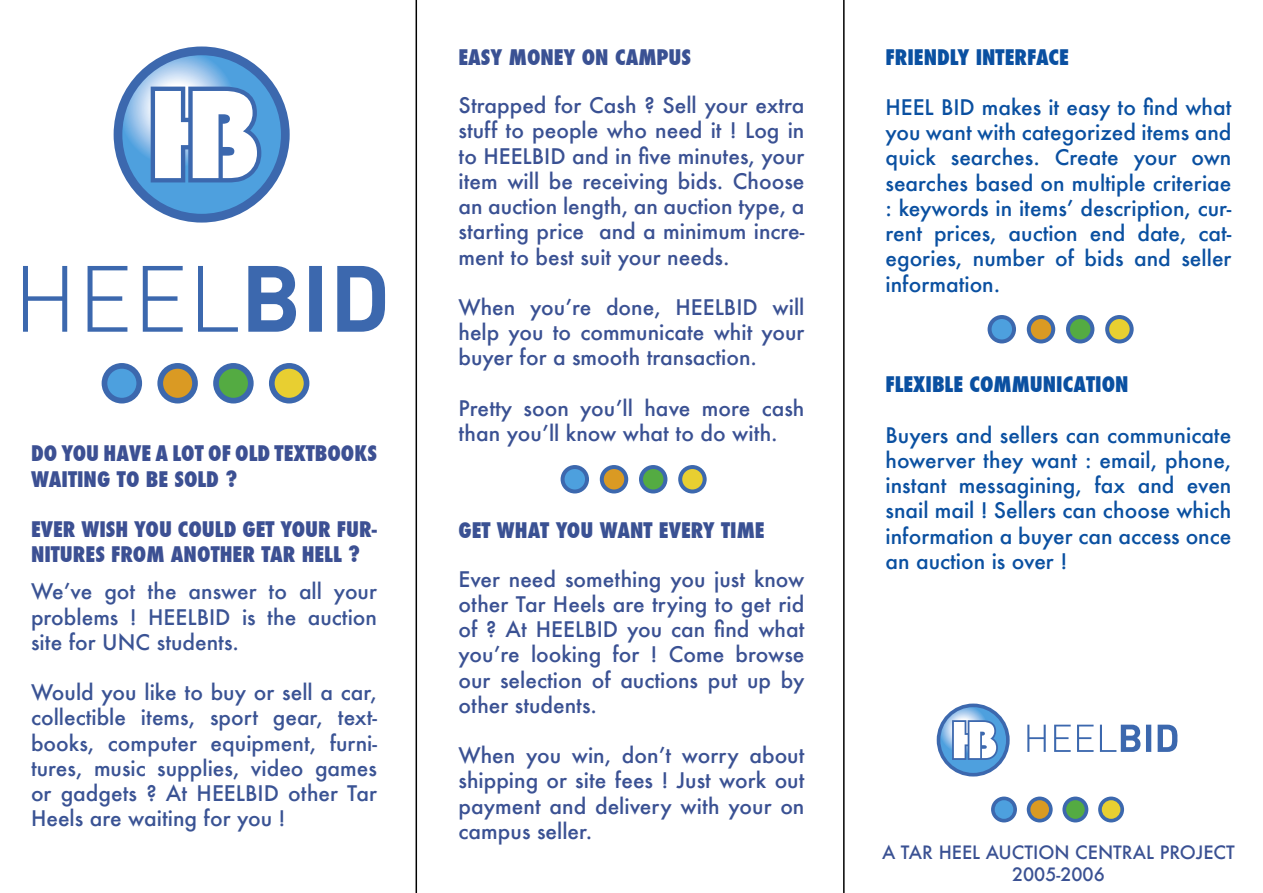
<style>
.page{position:relative;width:1263px;height:893px;background:#fff}
.page>*{position:absolute;margin:0;border:0;box-sizing:border-box;transform-origin:0 0}
.t1{font:500 21px/25.2px "Futura";color:#3a5193;text-align:justify}
.t2{font:500 21px/25.2px "Futura";color:#0a50a1;text-align:justify}
.t3{font:500 21px/25.2px "Futura";color:#3a5394;text-align:justify}
.t4{font:800 condensed 21px/25.2px "Futura";color:#3c5093}
.t5{font:800 condensed 21px "Futura";color:#3a5193}
.t6{font:800 condensed 21px "Futura";color:#0a50a1}
.t7{font:500 18px "Futura";color:#3a5193}
</style>
<div class="page">
<svg style="left:114px;top:47px;width:176px;height:176px"></svg>
<svg style="left:23px;top:266px;width:44px;height:66px"></svg>
<svg style="left:88px;top:266px;width:39px;height:66px"></svg>
<svg style="left:143px;top:266px;width:40px;height:66px"></svg>
<svg style="left:198px;top:266px;width:40px;height:66px"></svg>
<svg style="left:248px;top:266px;width:48px;height:66px"></svg>
<div style="left:309px;top:266px;width:13px;height:66px;background:#3c68ae"></div>
<svg style="left:337px;top:266px;width:48px;height:66px"></svg>
<svg style="left:102px;top:363px;width:40px;height:40px"></svg>
<svg style="left:157px;top:363px;width:41px;height:40px"></svg>
<svg style="left:213px;top:363px;width:41px;height:40px"></svg>
<svg style="left:269px;top:363px;width:40px;height:40px"></svg>
<svg style="left:561px;top:465px;width:28px;height:28px"></svg>
<svg style="left:600px;top:465px;width:28px;height:28px"></svg>
<svg style="left:639px;top:465px;width:28px;height:28px"></svg>
<svg style="left:678px;top:465px;width:29px;height:28px"></svg>
<svg style="left:987px;top:315px;width:29px;height:28px"></svg>
<svg style="left:1027px;top:315px;width:28px;height:28px"></svg>
<svg style="left:1066px;top:315px;width:28px;height:28px"></svg>
<svg style="left:1105px;top:315px;width:29px;height:28px"></svg>
<svg style="left:937px;top:704px;width:73px;height:72px"></svg>
<svg style="left:1027px;top:725px;width:19px;height:27px"></svg>
<svg style="left:1054px;top:725px;width:17px;height:27px"></svg>
<svg style="left:1077px;top:725px;width:16px;height:27px"></svg>
<svg style="left:1100px;top:725px;width:40px;height:27px"></svg>
<div style="left:1146px;top:725px;width:5px;height:27px;background:#3c68ae"></div>
<svg style="left:1158px;top:725px;width:19px;height:27px"></svg>
<svg style="left:991px;top:796px;width:26px;height:26px"></svg>
<svg style="left:1027px;top:796px;width:26px;height:26px"></svg>
<svg style="left:1062px;top:796px;width:26px;height:26px"></svg>
<svg style="left:1098px;top:796px;width:26px;height:26px"></svg>
<hr style="left:416px;top:0;width:1px;height:893px;background:#000">
<hr style="left:843px;top:0;width:1px;height:893px;background:#000">
<p class="t4" style="left:31px;top:441px;width:347px">DO YOU HAVE A LOT OF OLD TEXTBOOKS<br>WAITING TO BE SOLD ?</p>
<p class="t4" style="left:31px;top:517px;width:347px">EVER WISH YOU COULD GET YOUR FUR-<br>NITURES FROM ANOTHER TAR HELL ?</p>
<p class="t3" style="left:31px;top:579px;width:347px">Weʼve got the answer to all your problems ! HEELBID is the auction site for UNC students.</p>
<p class="t3" style="left:31px;top:679px;width:347px">Would you like to buy or sell a car, collectible items, sport gear, text&shy;books, computer equipment, furni&shy;tures, music supplies, video games or gadgets ? At HEELBID other Tar Heels are waiting for you !</p>
<p class="t5" style="left:458px;top:43px;width:234px">EASY MONEY ON CAMPUS</p>
<p class="t1" style="left:458px;top:93px;width:347px">Strapped for Cash ? Sell your extra stuff to people who need it ! Log in to HEELBID and in five minutes, your item will be receiving bids. Choose an auction length, an auction type, a starting price and a minimum incre&shy;ment to best suit your needs.</p>
<p class="t1" style="left:458px;top:294px;width:347px">When youʼre done, HEELBID will help you to communicate whit your buyer for a smooth transaction.</p>
<p class="t1" style="left:458px;top:395px;width:347px">Pretty soon youʼll have more cash than youʼll know what to do with.</p>
<p class="t5" style="left:458px;top:516px;width:308px">GET WHAT YOU WANT EVERY TIME</p>
<p class="t1" style="left:458px;top:566px;width:347px">Ever need something you just know other Tar Heels are trying to get rid of ? At HEELBID you can find what youʼre looking for ! Come browse our selection of auctions put up by other students.</p>
<p class="t1" style="left:458px;top:742px;width:347px">When you win, donʼt worry about shipping or site fees ! Just work out payment and delivery with your on campus seller.</p>
<p class="t6" style="left:885px;top:43px;width:185px">FRIENDLY INTERFACE</p>
<p class="t2" style="left:885px;top:94px;width:347px">HEEL BID makes it easy to find what you want with categorized items and quick searches. Create your own searches based on multiple criteriae : keywords in itemsʼ description, cur&shy;rent prices, auction end date, cat&shy;egories, number of bids and seller information.</p>
<p class="t6" style="left:885px;top:370px;width:245px">FLEXIBLE COMMUNICATION</p>
<p class="t2" style="left:885px;top:422px;width:347px">Buyers and sellers can communicate howerver they want : email, phone, instant messagining, fax and even snail mail ! Sellers can choose which information a buyer can access once an auction is over !</p>
<p class="t7" style="left:882px;top:840px;width:354px">A TAR HEEL AUCTION CENTRAL PROJECT</p>
<p class="t7" style="left:1012px;top:862px;width:94px">2005-2006</p>
</div>
